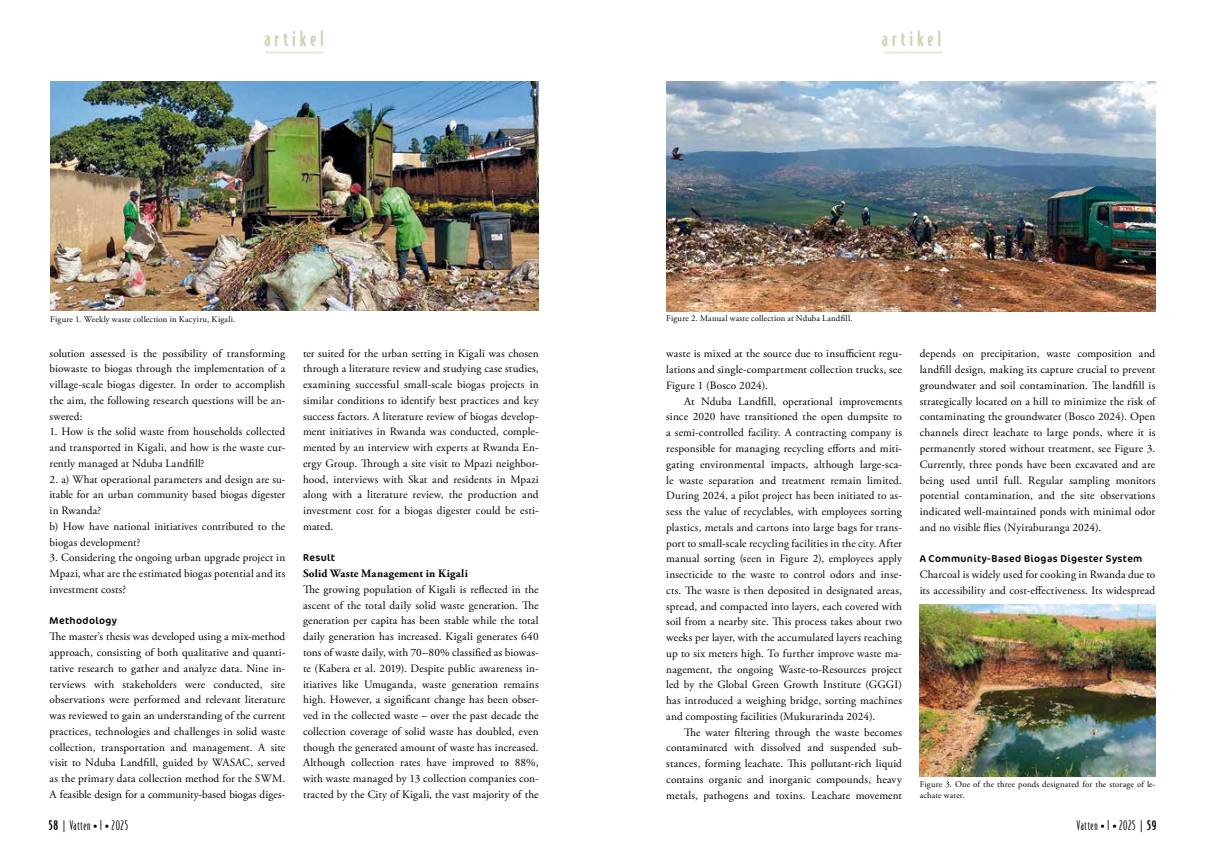
<style>
.page{position:relative;width:1205px;height:851px;background:#fff}
.page>*{position:absolute;margin:0;border:0;box-sizing:border-box;transform-origin:0 0}
.t1{font:500 20px "Bodega Sans";letter-spacing:.195em;color:#c2d6b0}
.t2{font:300 12.5px "Bodega Sans";letter-spacing:.05em;color:#000}
.t3{font:11.25px/15.8px "Adobe Garamond Pro";letter-spacing:.01em;color:#000;text-align:justify}
.t4{font:700 11.25px "Adobe Garamond Pro";letter-spacing:.015em;color:#000}
.t5{font:10px "Cocon Pro";letter-spacing:.04em;color:#000}
.t6{font:8.75px/11.2px "Adobe Garamond Pro";letter-spacing:.02em;color:#000}
.s1{font-weight:500}
.s2{font-family:"Adobe Garamond Pro";font-weight:400;font-size:11.25px}
</style>
<div class="page">
<hr style="left:265px;top:51px;width:59px;height:3px;background:#e7efdf">
<hr style="left:884px;top:51px;width:58px;height:3px;background:#e7efdf">
<img style="left:50px;top:81px;width:489px;height:230px">
<img style="left:666px;top:81px;width:489px;height:230px">
<img style="left:919px;top:604px;width:236px;height:172px">
<h1 class="t1" style="left:264px;top:27px;width:61px">artikel</h1>
<h1 class="t1" style="left:882px;top:27px;width:61px">artikel</h1>
<p class="t6" style="left:50px;top:313px;width:187px">Figure 1. Weekly waste collection in Kacyiru, Kigali.</p>
<p class="t6" style="left:666px;top:313px;width:188px">Figure 2. Manual waste collection at Nduba Landfill.</p>
<p class="t3" style="left:50px;top:345px;width:237px">solution assessed is the possibility of transforming biowaste to biogas through the implementation of a village-scale biogas digester. In order to accomplish the aim, the following research questions will be an&shy;swered:</p>
<p class="t3" style="left:50px;top:424px;width:237px">1. How is the solid waste from households collected and transported in Kigali, and how is the waste cur&shy;rently managed at Nduba Landfill?</p>
<p class="t3" style="left:50px;top:471px;width:237px;text-align:left">2. a) What operational parameters and design are su&shy;itable for an urban community based biogas digester in Rwanda?<br>b) How have national initiatives contributed to the biogas development?</p>
<p class="t3" style="left:50px;top:550px;width:237px">3. Considering the ongoing urban upgrade project in Mpazi, what are the estimated biogas potential and its investment costs?</p>
<p class="t5" style="left:50px;top:614px;width:69px">Methodology</p>
<p class="t3" style="left:50px;top:629px;width:237px">The master’s thesis was developed using a mix-method approach, consisting of both qualitative and quanti&shy;tative research to gather and analyze data. Nine in&shy;terviews with stakeholders were conducted, site observations were performed and relevant literature was reviewed to gain an understanding of the current practices, technologies and challenges in solid waste collection, transportation and management. A site visit to Nduba Landfill, guided by WASAC, served as the primary data collection method for the SWM.<br>A feasible design for a community-based biogas diges-</p>
<p class="t3" style="left:303px;top:345px;width:237px">ter suited for the urban setting in Kigali was chosen through a literature review and studying case studies, examining successful small-scale biogas projects in similar conditions to identify best practices and key success factors. A literature review of biogas develop&shy;ment initiatives in Rwanda was conducted, comple&shy;mented by an interview with experts at Rwanda En&shy;ergy Group. Through a site visit to Mpazi neighbor&shy;hood, interviews with Skat and residents in Mpazi along with a literature review, the production and investment cost for a biogas digester could be esti&shy;mated.</p>
<p class="t5" style="left:303px;top:551px;width:33px">Result</p>
<p class="t4" style="left:303px;top:567px;width:166px">Solid Waste Management in Kigali</p>
<p class="t3" style="left:303px;top:581px;width:237px">The growing population of Kigali is reflected in the ascent of the total daily solid waste generation. The generation per capita has been stable while the total daily generation has increased. Kigali generates 640 tons of waste daily, with 70–80% classified as biowas&shy;te (Kabera et al. 2019). Despite public awareness in&shy;itiatives like Umuganda, waste generation remains high. However, a significant change has been obser&shy;ved in the collected waste – over the past decade the collection coverage of solid waste has doubled, even though the generated amount of waste has increased.<br>Although collection rates have improved to 88%, with waste managed by 13 collection companies con&shy;tracted by the City of Kigali, the vast majority of the</p>
<p class="t3" style="left:666px;top:346px;width:237px">waste is mixed at the source due to insufficient regu&shy;lations and single-compartment collection trucks, see Figure 1 (Bosco 2024).</p>
<p class="t3" style="left:666px;top:393px;width:237px;text-indent:18px">At Nduba Landfill, operational improvements since 2020 have transitioned the open dumpsite to a semi-controlled facility. A contracting company is responsible for managing recycling efforts and miti&shy;gating environmental impacts, although large-sca&shy;le waste separation and treatment remain limited.<br>During 2024, a pilot project has been initiated to as&shy;sess the value of recyclables, with employees sorting plastics, metals and cartons into large bags for trans&shy;port to small-scale recycling facilities in the city. After manual sorting (seen in Figure 2), employees apply insecticide to the waste to control odors and inse&shy;cts. The waste is then deposited in designated areas, spread, and compacted into layers, each covered with soil from a nearby site. This process takes about two weeks per layer, with the accumulated layers reaching up to six meters high. To further improve waste ma&shy;nagement, the ongoing Waste-to-Resources project led by the Global Green Growth Institute (GGGI) has introduced a weighing bridge, sorting machines and composting facilities (Mukurarinda 2024).</p>
<p class="t3" style="left:666px;top:724px;width:237px;text-indent:18px">The water filtering through the waste becomes contaminated with dissolved and suspended sub&shy;stances, forming leachate. This pollutant-rich liquid contains organic and inorganic compounds, heavy metals, pathogens and toxins. Leachate movement</p>
<p class="t3" style="left:919px;top:346px;width:237px">depends on precipitation, waste composition and landfill design, making its capture crucial to prevent groundwater and soil contamination. The landfill is strategically located on a hill to minimize the risk of contaminating the groundwater (Bosco 2024). Open channels direct leachate to large ponds, where it is permanently stored without treatment, see Figure 3.<br>Currently, three ponds have been excavated and are being used until full. Regular sampling monitors potential contamination, and the site observations indicated well-maintained ponds with minimal odor and no visible flies (Nyiraburanga 2024).</p>
<p class="t5" style="left:919px;top:552px;width:224px">A Community-Based Biogas Digester System</p>
<p class="t3" style="left:919px;top:567px;width:237px">Charcoal is widely used for cooking in Rwanda due to its accessibility and cost-effectiveness. Its widespread</p>
<p class="t6" style="left:919px;top:778px;width:237px">Figure 3. One of the three ponds designated for the storage of le&shy;achate water.</p>
<p class="t2" style="left:49px;top:818px;width:81px"><span class="s1">58</span> | Vatten <span class="s2">•</span> 1 <span class="s2">•</span> 2025</p>
<p class="t2" style="left:1077px;top:818px;width:81px">Vatten <span class="s2">•</span> 1 <span class="s2">•</span> 2025 | <span class="s1">59</span></p>
</div>
